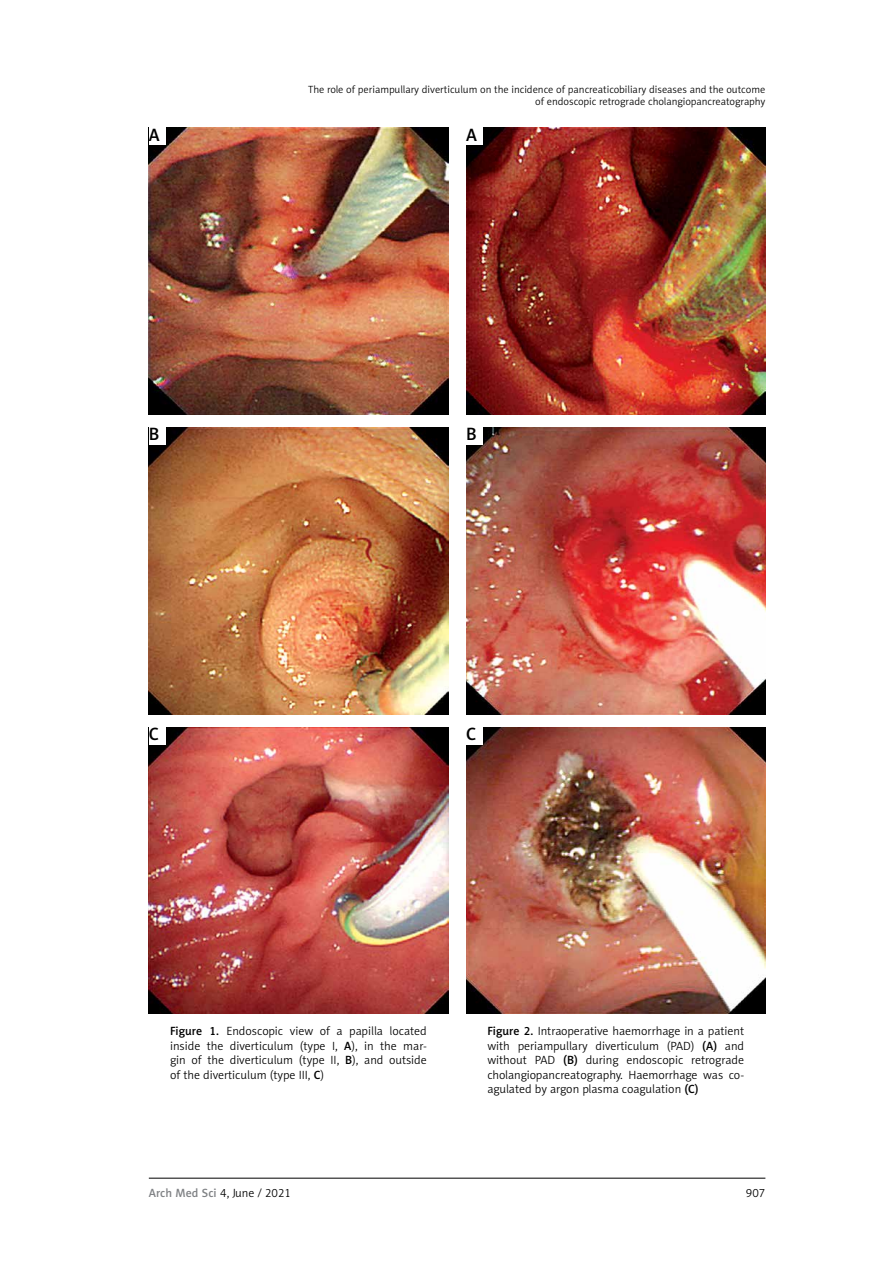
<style>
.page{position:relative;width:893px;height:1263px;background:#fff}
.page>*{position:absolute;margin:0;border:0;box-sizing:border-box;transform-origin:0 0}
.t1{font:18px "Naomi Sans EFN Medium";color:#000}
.t2{font:12px/14.4px "Naomi Sans EFN Light";color:#000;text-align:justify}
.t3{font:10.5px/12.6px "Naomi Sans EFN Light";color:#000;text-align:right}
.s1{font-family:"Naomi Sans EFN Medium"}
.s2{font-family:"Naomi Sans EFN Medium";color:#808285}
</style>
<div class="page">
<hr style="left:149px;top:1178px;width:616px;height:1px;background:#000">
<img style="left:149px;top:128px;width:299px;height:286px">
<div style="left:149px;top:128px;width:16px;height:17px;background:#fff"></div>
<img style="left:149px;top:427px;width:299px;height:287px">
<div style="left:149px;top:427px;width:16px;height:17px;background:#fff"></div>
<img style="left:149px;top:727px;width:299px;height:287px">
<div style="left:149px;top:727px;width:16px;height:17px;background:#fff"></div>
<img style="left:466px;top:128px;width:299px;height:286px">
<div style="left:466px;top:128px;width:17px;height:17px;background:#fff"></div>
<img style="left:466px;top:427px;width:299px;height:287px">
<div style="left:466px;top:427px;width:17px;height:17px;background:#fff"></div>
<img style="left:466px;top:727px;width:299px;height:286px">
<div style="left:466px;top:727px;width:17px;height:17px;background:#fff"></div>
<h1 class="t1" style="left:149px;top:124px;width:12px">A</h1>
<p class="t3" style="left:308px;top:83px;width:459px">The role of periampullary diverticulum on the incidence of pancreaticobiliary diseases and the outcome of endoscopic retrograde cholangiopancreatography</p>
<h1 class="t1" style="left:466px;top:124px;width:12px">A</h1>
<h1 class="t1" style="left:149px;top:424px;width:12px">B</h1>
<h1 class="t1" style="left:466px;top:424px;width:12px">B</h1>
<h1 class="t1" style="left:149px;top:723px;width:12px">C</h1>
<h1 class="t1" style="left:466px;top:723px;width:12px">C</h1>
<p class="t2" style="left:170px;top:1024px;width:258px"><span class="s1">Figure 1.</span> Endoscopic view of a papilla located inside the diverticulum (type I, <span class="s1">A</span>), in the mar&shy;gin of the diverticulum (type II, <span class="s1">B</span>), and outside of the diverticulum (type III, <span class="s1">C</span>)</p>
<p class="t2" style="left:487px;top:1024px;width:258px"><span class="s1">Figure 2.</span> Intraoperative haemorrhage in a patient with periampullary diverticulum (PAD) <span class="s1">(A)</span> and without PAD <span class="s1">(B)</span> during endoscopic retrograde cholangiopancreatography. Haemorrhage was co&shy;agulated by argon plasma coagulation <span class="s1">(C)</span></p>
<p class="t2" style="left:149px;top:1186px;width:144px"><span class="s2">Arch Med Sci</span> 4, June / 2021</p>
<p class="t2" style="left:746px;top:1186px;width:21px">907</p>
</div>
